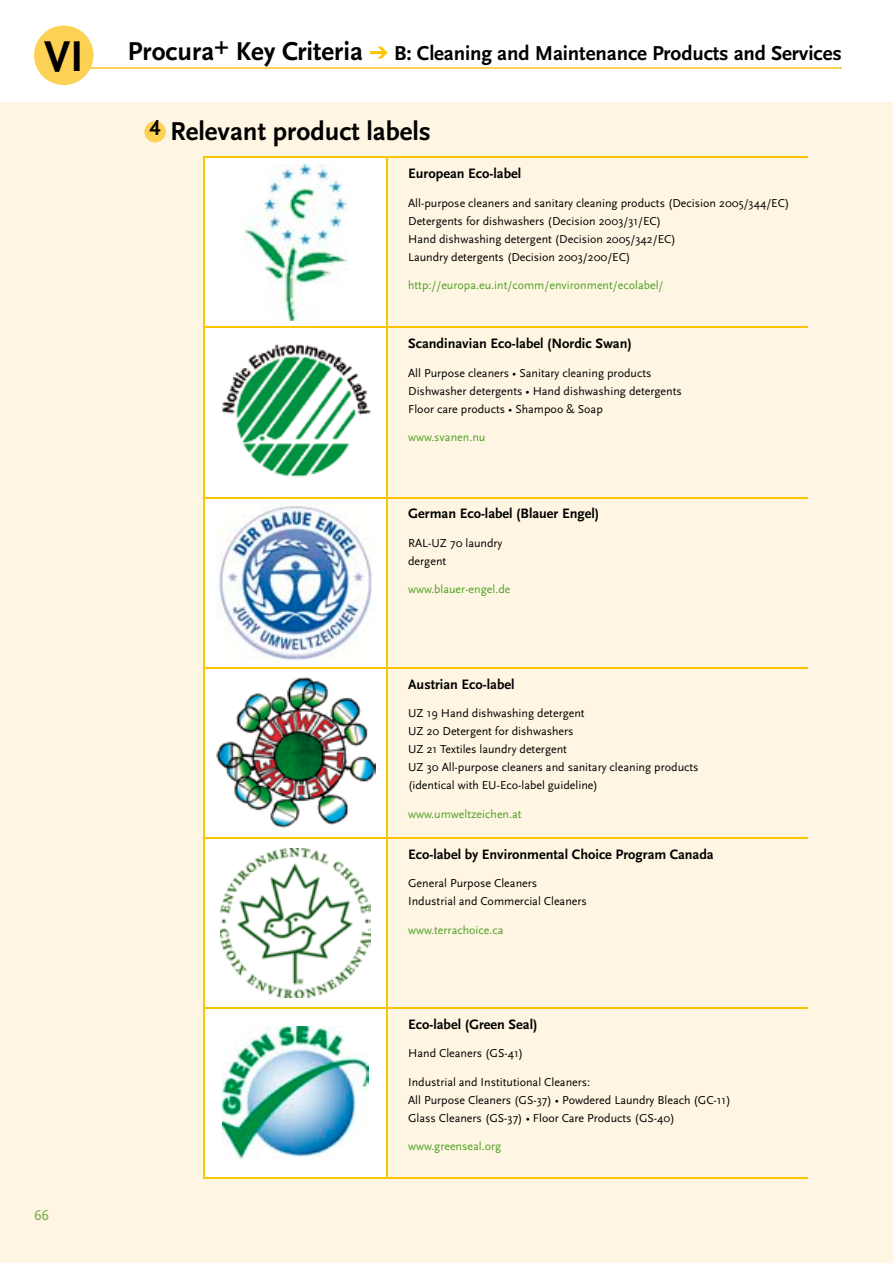
<style>
.page{position:relative;width:893px;height:1263px;background:#fff}
.page>*{position:absolute;margin:0;border:0;box-sizing:border-box;transform-origin:0 0}
.t1{font:700 45px "Scala Sans";color:#000}
.t2{font:700 27px "Scala Sans";color:#000}
.t3{font:700 22.5px "Scala Sans Figures";color:#000}
.t4{font:700 21px "Scala Sans";letter-spacing:-.005em;color:#000}
.t5{font:15px "Scala Sans Caps";color:#78b14e}
.t6{font:700 14.25px "Scala Sans";color:#000}
.t7{font:12px/18px "Scala Sans";color:#000}
.t8{font:12px "Scala Sans";color:#4fa026}
.s1{font-size:27px}
.s2{color:#fbc600}
</style>
<div class="page">
<div style="left:0;top:102px;width:893px;height:1161px;background:#fef6e2"></div>
<hr style="left:64px;top:67px;width:778px;height:2px;background:#fdd153">
<div style="left:34px;top:26px;width:60px;height:59px;background:#fdd153;border-radius:50%"></div>
<div style="left:205px;top:158px;width:181px;height:1019px;background:#fff"></div>
<hr style="left:388px;top:157px;width:420px;height:1px;background:#fbc300">
<hr style="left:388px;top:327px;width:420px;height:1px;background:#fbc300">
<hr style="left:388px;top:497px;width:420px;height:1px;background:#fbc300">
<hr style="left:388px;top:667px;width:420px;height:1px;background:#fbc300">
<hr style="left:388px;top:837px;width:420px;height:1px;background:#fbc300">
<hr style="left:388px;top:1007px;width:420px;height:1px;background:#fbc300">
<hr style="left:388px;top:1177px;width:420px;height:2px;background:#fbc300">
<hr style="left:203px;top:157px;width:185px;height:1px;background:#fbc600">
<hr style="left:203px;top:158px;width:2px;height:169px;background:#fbc600">
<hr style="left:386px;top:158px;width:2px;height:169px;background:#fbc600">
<hr style="left:203px;top:327px;width:185px;height:1px;background:#fbc600">
<hr style="left:203px;top:328px;width:2px;height:169px;background:#fbc600">
<hr style="left:386px;top:328px;width:2px;height:169px;background:#fbc600">
<hr style="left:203px;top:497px;width:185px;height:1px;background:#fbc600">
<hr style="left:203px;top:498px;width:2px;height:169px;background:#fbc600">
<hr style="left:386px;top:498px;width:2px;height:169px;background:#fbc600">
<hr style="left:203px;top:667px;width:185px;height:1px;background:#fbc600">
<hr style="left:203px;top:668px;width:2px;height:169px;background:#fbc600">
<hr style="left:386px;top:668px;width:2px;height:169px;background:#fbc600">
<hr style="left:203px;top:837px;width:185px;height:1px;background:#fbc600">
<hr style="left:203px;top:838px;width:2px;height:169px;background:#fbc600">
<hr style="left:386px;top:838px;width:2px;height:169px;background:#fbc600">
<hr style="left:203px;top:1007px;width:185px;height:1px;background:#fbc600">
<hr style="left:203px;top:1008px;width:2px;height:169px;background:#fbc600">
<hr style="left:386px;top:1008px;width:2px;height:169px;background:#fbc600">
<hr style="left:203px;top:1177px;width:185px;height:2px;background:#fbc600">
<img style="left:244px;top:164px;width:103px;height:157px">
<img style="left:219px;top:338px;width:153px;height:152px">
<img style="left:216px;top:503px;width:159px;height:159px">
<img style="left:216px;top:678px;width:159px;height:149px">
<img style="left:221px;top:848px;width:149px;height:149px">
<img style="left:223px;top:1026px;width:145px;height:133px">
<div style="left:145px;top:121px;width:21px;height:21px;background:#fdd153;border-radius:50%"></div>
<h1 class="t1" style="left:44px;top:32px;width:41px">VI</h1>
<p class="t5" style="left:34px;top:1207px;width:16px">66</p>
<h3 class="t4" style="left:128px;top:41px;width:716px"><span class="s1">Procura</span><sup>+</sup> <span class="s1">Key Criteria</span> <span class="s2">➔</span> B: Cleaning and Maintenance Products and Services</h3>
<h3 class="t3" style="left:150px;top:118px;width:13px">4</h3>
<h2 class="t2" style="left:170px;top:117px;width:262px">Relevant product labels</h2>
<p class="t6" style="left:408px;top:166px;width:114px">European Eco-label</p>
<p class="t7" style="left:408px;top:194px;width:383px">All-purpose cleaners and sanitary cleaning products (Decision 2005/344/EC)<br>Detergents for dishwashers (Decision 2003/31/EC)<br>Hand dishwashing detergent (Decision 2005/342/EC)<br>Laundry detergents (Decision 2003/200/EC)</p>
<p class="t8" style="left:408px;top:279px;width:257px">http://europa.eu.int/comm/environment/ecolabel/</p>
<p class="t6" style="left:408px;top:336px;width:225px">Scandinavian Eco-label (Nordic Swan)</p>
<p class="t7" style="left:408px;top:364px;width:275px">All Purpose cleaners • Sanitary cleaning products<br>Dishwasher detergents • Hand dishwashing detergents<br>Floor care products • Shampoo &amp; Soap</p>
<p class="t8" style="left:408px;top:431px;width:79px">www.svanen.nu</p>
<p class="t6" style="left:408px;top:506px;width:192px">German Eco-label (Blauer Engel)</p>
<p class="t7" style="left:408px;top:534px;width:96px">RAL-UZ 70 laundry dergent</p>
<p class="t8" style="left:408px;top:583px;width:104px">www.blauer-engel.de</p>
<p class="t6" style="left:408px;top:676px;width:108px">Austrian Eco-label</p>
<p class="t7" style="left:408px;top:704px;width:292px">UZ 19 Hand dishwashing detergent<br>UZ 20 Detergent for dishwashers<br>UZ 21 Textiles laundry detergent<br>UZ 30 All-purpose cleaners and sanitary cleaning products (identical with EU-Eco-label guideline)</p>
<p class="t8" style="left:408px;top:807px;width:115px">www.umweltzeichen.at</p>
<p class="t6" style="left:408px;top:846px;width:307px">Eco-label by Environmental Choice Program Canada</p>
<p class="t7" style="left:408px;top:874px;width:180px">General Purpose Cleaners<br>Industrial and Commercial Cleaners</p>
<p class="t8" style="left:408px;top:923px;width:97px">www.terrachoice.ca</p>
<p class="t6" style="left:408px;top:1016px;width:131px">Eco-label (Green Seal)</p>
<p class="t7" style="left:408px;top:1044px;width:116px">Hand Cleaners (GS-41)</p>
<p class="t7" style="left:408px;top:1073px;width:324px">Industrial and Institutional Cleaners:<br>All Purpose Cleaners (GS-37) • Powdered Laundry Bleach (GC-11)<br>Glass Cleaners (GS-37) • Floor Care Products (GS-40)</p>
<p class="t8" style="left:408px;top:1140px;width:95px">www.greenseal.org</p>
</div>
